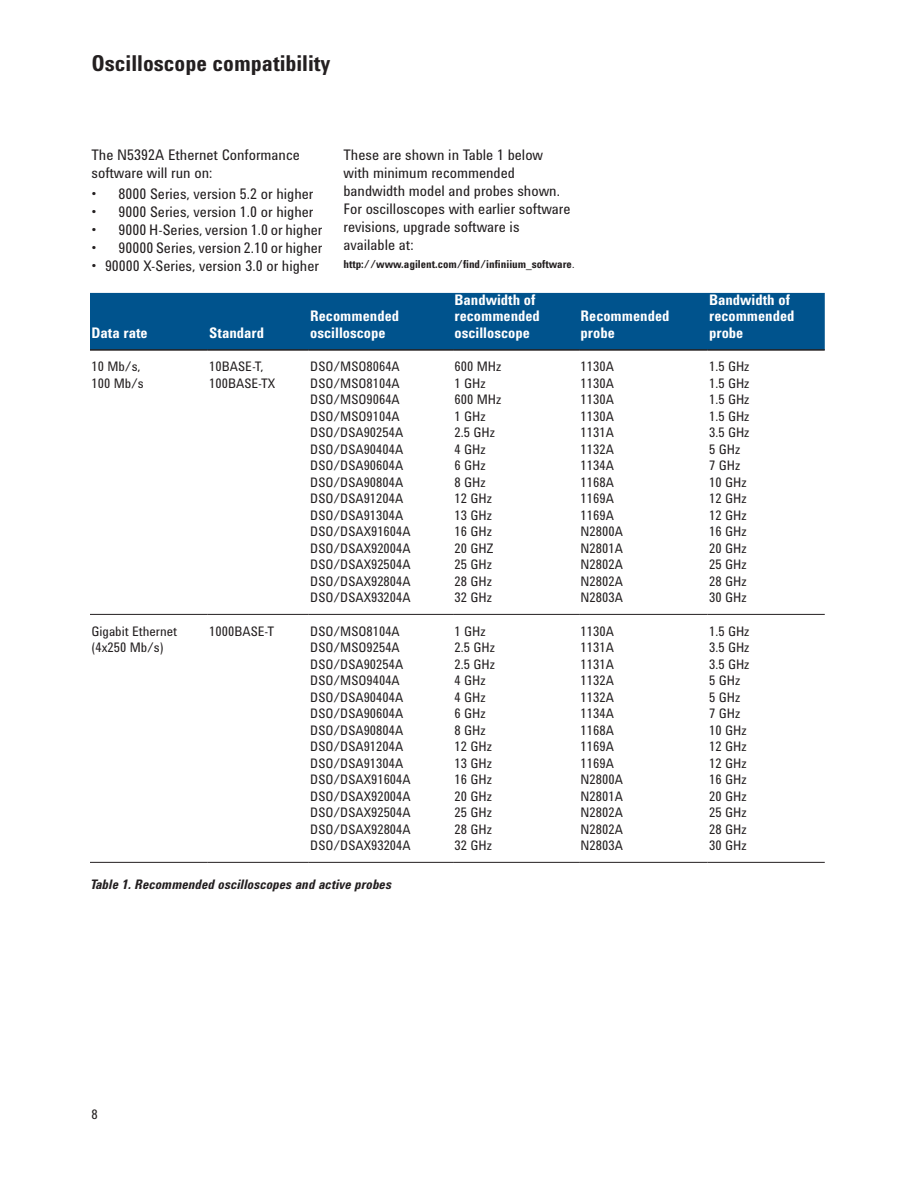
<style>
.page{position:relative;width:918px;height:1188px;background:#fff}
.page>*{position:absolute;margin:0;border:0;box-sizing:border-box;transform-origin:0 0}
.t1{font:700 22.5px "Agilent Condensed CFF";color:#231f20}
.t2{font:15px/18px "Agilent Condensed CFF";color:#231f20}
.t3{font:700 15px/16.5px "Agilent Condensed CFF";color:#fff}
.t4{font:13.5px/16.5px "Agilent Condensed CFF";color:#231f20}
.t5{font:italic 700 13.5px "Agilent Condensed CFF";color:#231f20}
.t6{font:700 11.25px "Agilent Condensed CFF";color:#231f20}
.s1{font-weight:400}
</style>
<div class="page">
<div style="left:90px;top:293px;width:735px;height:56px;background:#00538d"></div>
<hr style="left:90px;top:614px;width:118px;height:1px;background:#231f20">
<hr style="left:208px;top:614px;width:101px;height:1px;background:#231f20">
<hr style="left:309px;top:614px;width:144px;height:1px;background:#231f20">
<hr style="left:453px;top:614px;width:126px;height:1px;background:#231f20">
<hr style="left:579px;top:614px;width:129px;height:1px;background:#231f20">
<hr style="left:708px;top:614px;width:117px;height:1px;background:#231f20">
<hr style="left:90px;top:862px;width:118px;height:1px;background:#231f20">
<hr style="left:208px;top:862px;width:101px;height:1px;background:#231f20">
<hr style="left:309px;top:862px;width:144px;height:1px;background:#231f20">
<hr style="left:453px;top:862px;width:126px;height:1px;background:#231f20">
<hr style="left:579px;top:862px;width:129px;height:1px;background:#231f20">
<hr style="left:708px;top:862px;width:117px;height:1px;background:#231f20">
<hr style="left:90px;top:349px;width:118px;height:2px;background:#231f20">
<hr style="left:208px;top:349px;width:101px;height:2px;background:#231f20">
<hr style="left:309px;top:349px;width:144px;height:2px;background:#231f20">
<hr style="left:453px;top:349px;width:126px;height:2px;background:#231f20">
<hr style="left:579px;top:349px;width:129px;height:2px;background:#231f20">
<hr style="left:708px;top:349px;width:117px;height:2px;background:#231f20">
<h1 class="t1" style="left:92px;top:47px;width:241px">Oscilloscope compatibility</h1>
<p class="t2" style="left:92px;top:145px;width:210px">The N5392A Ethernet Conformance software will run on:</p>
<p class="t2" style="left:92px;top:184px;width:223px">• 8000 Series, version 5.2 or higher</p>
<p class="t2" style="left:92px;top:202px;width:223px">• 9000 Series, version 1.0 or higher</p>
<p class="t2" style="left:92px;top:220px;width:232px">• 9000 H-Series, version 1.0 or higher</p>
<p class="t2" style="left:92px;top:238px;width:232px">• 90000 Series, version 2.10 or higher</p>
<p class="t2" style="left:92px;top:256px;width:229px">• 90000 X-Series, version 3.0 or higher</p>
<p class="t2" style="left:344px;top:145px;width:229px">These are shown in Table 1 below with minimum recommended bandwidth model and probes shown.<br>For oscilloscopes with earlier software revisions, upgrade software is available at:</p>
<p class="t6" style="left:344px;top:255px;width:232px">http://www.agilent.com/find/infiniium_software<span class="s1">.</span></p>
<p class="t3" style="left:92px;top:324px;width:58px">Data rate</p>
<p class="t3" style="left:209px;top:324px;width:56px">Standard</p>
<p class="t3" style="left:310px;top:307px;width:90px">Recommended oscilloscope</p>
<p class="t3" style="left:455px;top:291px;width:87px">Bandwidth of recommended oscilloscope</p>
<p class="t3" style="left:581px;top:307px;width:90px">Recommended probe</p>
<p class="t3" style="left:709px;top:291px;width:87px">Bandwidth of recommended probe</p>
<p class="t4" style="left:92px;top:358px;width:54px">10 Mb/s,<br>100 Mb/s</p>
<p class="t4" style="left:209px;top:358px;width:68px">10BASE-T,<br>100BASE-TX</p>
<p class="t4" style="left:310px;top:358px;width:102px">DSO/MSO8064A<br>DSO/MSO8104A<br>DSO/MSO9064A<br>DSO/MSO9104A<br>DSO/DSA90254A<br>DSO/DSA90404A<br>DSO/DSA90604A<br>DSO/DSA90804A<br>DSO/DSA91204A<br>DSO/DSA91304A<br>DSO/DSAX91604A<br>DSO/DSAX92004A<br>DSO/DSAX92504A<br>DSO/DSAX92804A<br>DSO/DSAX93204A</p>
<p class="t4" style="left:455px;top:358px;width:48px">600 MHz<br>1 GHz<br>600 MHz<br>1 GHz<br>2.5 GHz<br>4 GHz<br>6 GHz<br>8 GHz<br>12 GHz<br>13 GHz<br>16 GHz<br>20 GHZ<br>25 GHz<br>28 GHz<br>32 GHz</p>
<p class="t4" style="left:581px;top:358px;width:44px">1130A<br>1130A<br>1130A<br>1130A<br>1131A<br>1132A<br>1134A<br>1168A<br>1169A<br>1169A<br>N2800A<br>N2801A<br>N2802A<br>N2802A<br>N2803A</p>
<p class="t4" style="left:709px;top:358px;width:42px">1.5 GHz<br>1.5 GHz<br>1.5 GHz<br>1.5 GHz<br>3.5 GHz<br>5 GHz<br>7 GHz<br>10 GHz<br>12 GHz<br>12 GHz<br>16 GHz<br>20 GHz<br>25 GHz<br>28 GHz<br>30 GHz</p>
<p class="t4" style="left:92px;top:622px;width:87px">Gigabit Ethernet (4x250 Mb/s)</p>
<p class="t4" style="left:209px;top:622px;width:66px">1000BASE-T</p>
<p class="t4" style="left:310px;top:622px;width:102px">DSO/MSO8104A<br>DSO/MSO9254A<br>DSO/DSA90254A<br>DSO/MSO9404A<br>DSO/DSA90404A<br>DSO/DSA90604A<br>DSO/DSA90804A<br>DSO/DSA91204A<br>DSO/DSA91304A<br>DSO/DSAX91604A<br>DSO/DSAX92004A<br>DSO/DSAX92504A<br>DSO/DSAX92804A<br>DSO/DSAX93204A</p>
<p class="t4" style="left:455px;top:622px;width:42px">1 GHz<br>2.5 GHz<br>2.5 GHz<br>4 GHz<br>4 GHz<br>6 GHz<br>8 GHz<br>12 GHz<br>13 GHz<br>16 GHz<br>20 GHz<br>25 GHz<br>28 GHz<br>32 GHz</p>
<p class="t4" style="left:581px;top:622px;width:44px">1130A<br>1131A<br>1131A<br>1132A<br>1132A<br>1134A<br>1168A<br>1169A<br>1169A<br>N2800A<br>N2801A<br>N2802A<br>N2802A<br>N2803A</p>
<p class="t4" style="left:709px;top:622px;width:42px">1.5 GHz<br>3.5 GHz<br>3.5 GHz<br>5 GHz<br>5 GHz<br>7 GHz<br>10 GHz<br>12 GHz<br>12 GHz<br>16 GHz<br>20 GHz<br>25 GHz<br>28 GHz<br>30 GHz</p>
<p class="t5" style="left:90px;top:875px;width:302px">Table 1. Recommended oscilloscopes and active probes</p>
<p class="t4" style="left:91px;top:1106px;width:8px">8</p>
</div>
